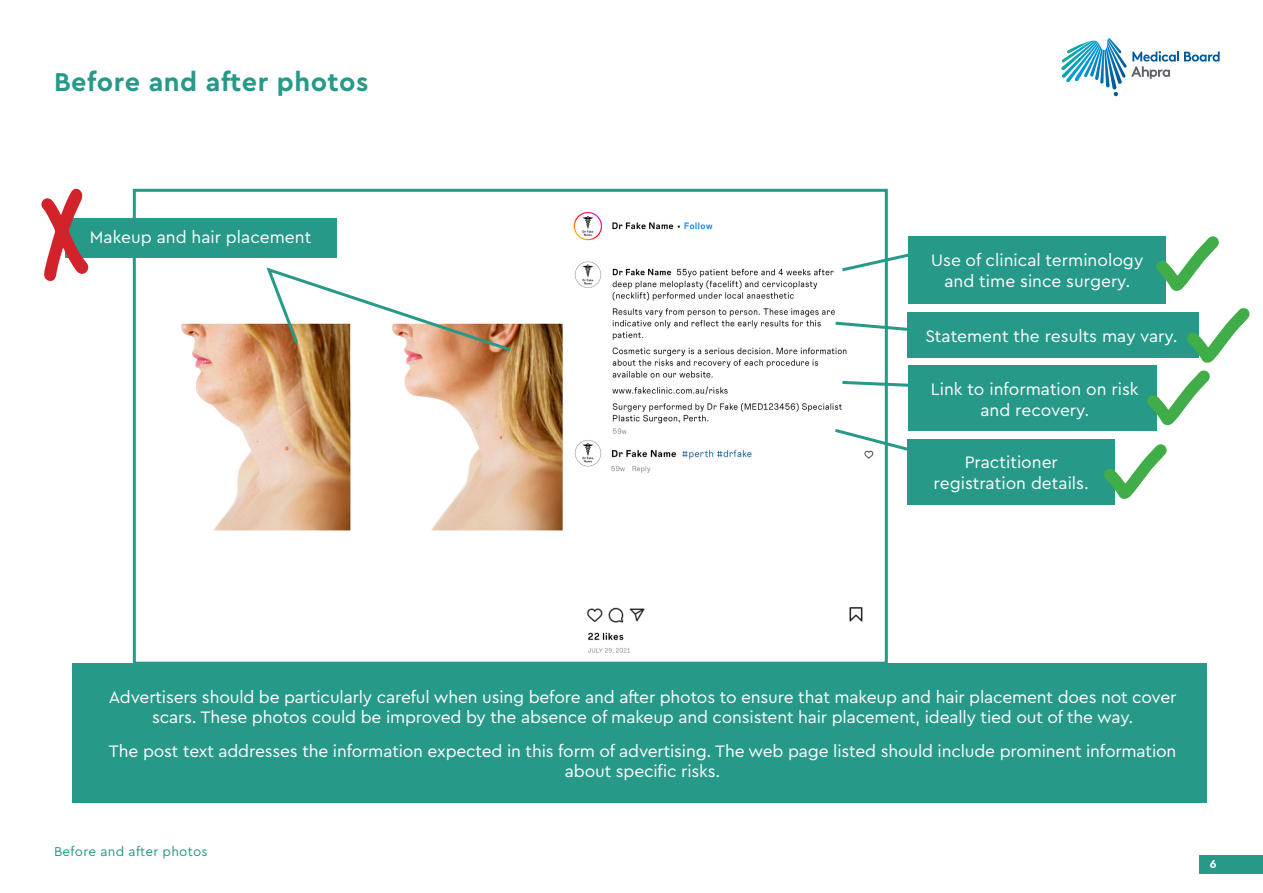
<style>
.page{position:relative;width:1263px;height:893px;background:#fff}
.page>*{position:absolute;margin:0;border:0;box-sizing:border-box;transform-origin:0 0}
.t1{font:700 27px "Cera Pro";letter-spacing:.02em;color:#279989}
.t2{font:17.4px/20.9px "Cera Pro";letter-spacing:-.01em;color:#fff;text-align:center}
.t3{font:13.5px "Cera Pro";letter-spacing:.02em;color:#279989}
.t4{font:700 12px "Cera Pro";color:#fff}
</style>
<div class="page">
<svg style="left:1061px;top:38px;width:158px;height:58px"></svg>
<img style="left:181px;top:211px;width:692px;height:443px">
<div style="left:133px;top:189px;width:755px;height:476px;border:3px solid #279989"></div>
<div style="left:73px;top:663px;width:1134px;height:140px;background:#279989"></div>
<div style="left:908px;top:236px;width:257px;height:67px;background:#279989"></div>
<div style="left:65px;top:218px;width:271px;height:40px;background:#279989"></div>
<div style="left:908px;top:313px;width:291px;height:45px;background:#279989"></div>
<div style="left:908px;top:365px;width:248px;height:65px;background:#279989"></div>
<div style="left:908px;top:439px;width:207px;height:65px;background:#279989"></div>
<div style="left:1199px;top:855px;width:64px;height:19px;background:#279989"></div>
<svg style="left:839px;top:250px;width:69px;height:23px"></svg>
<svg style="left:264px;top:265px;width:250px;height:89px"></svg>
<svg style="left:839px;top:379px;width:69px;height:10px"></svg>
<svg style="left:832px;top:427px;width:86px;height:28px"></svg>
<svg style="left:832px;top:320px;width:76px;height:13px"></svg>
<svg style="left:1093px;top:236px;width:157px;height:269px"></svg>
<svg style="left:41px;top:188px;width:48px;height:94px"></svg>
<h1 class="t1" style="left:54px;top:64px;width:316px">Before and after photos</h1>
<p class="t2" style="left:90px;top:226px;width:223px">Makeup and hair placement</p>
<p class="t2" style="left:931px;top:249px;width:214px">Use of clinical terminology and time since surgery.</p>
<p class="t2" style="left:925px;top:325px;width:254px">Statement the results may vary.</p>
<p class="t2" style="left:931px;top:378px;width:209px">Link to information on risk and recovery.</p>
<p class="t2" style="left:934px;top:451px;width:157px">Practitioner registration details.</p>
<p class="t2" style="left:109px;top:686px;width:1069px">Advertisers should be particularly careful when using before and after photos to ensure that makeup and hair placement does not cover scars. These photos could be improved by the absence of makeup and consistent hair placement, ideally tied out of the way.</p>
<p class="t2" style="left:109px;top:740px;width:1069px">The post text addresses the information expected in this form of advertising. The web page listed should include prominent information about specific risks.</p>
<p class="t3" style="left:54px;top:842px;width:155px">Before and after photos</p>
<p class="t4" style="left:1210px;top:856px;width:8px">6</p>
</div>
